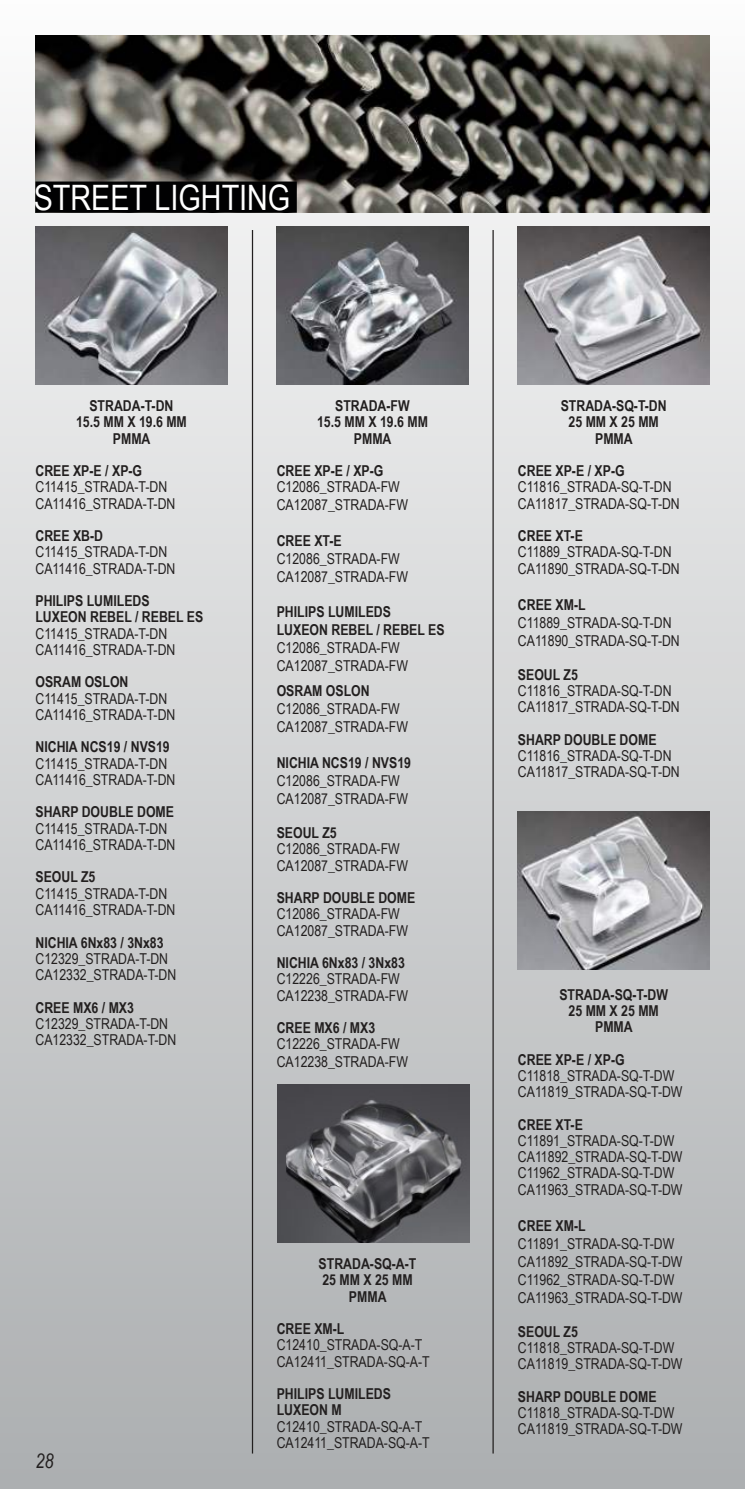
<style>
.page{position:relative;width:745px;height:1489px;background:#fff}
.page>*{position:absolute;margin:0;border:0;box-sizing:border-box;transform-origin:0 0}
.t1{font:35px "Arial Narrow";color:#fff}
.t2{font:italic 20px "Arial Narrow";color:#221f1f}
.t3{font:15px/16.2px "Arial Narrow";color:#221f1f}
.t4{font:700 15px/16.2px "Arial Narrow";color:#221f1f;text-align:center}
</style>
<div class="page">
<img style="left:0;top:35px;width:744px;height:1453px">
<img style="left:35px;top:35px;width:674px;height:178px">
<div style="left:35px;top:181px;width:261px;height:32px;background:#010102;border:3px solid #010102"></div>
<img style="left:276px;top:227px;width:192px;height:157px">
<img style="left:35px;top:227px;width:192px;height:157px">
<hr style="left:492px;top:230px;width:1px;height:1223px;background:#221f1f">
<hr style="left:252px;top:230px;width:1px;height:1223px;background:#221f1f">
<img style="left:517px;top:227px;width:192px;height:157px">
<img style="left:517px;top:811px;width:192px;height:158px">
<img style="left:277px;top:1084px;width:192px;height:158px">
<h1 class="t1" style="left:34px;top:184px;width:258px">STREET LIGHTING</h1>
<p class="t4" style="left:76px;top:399px;width:112px">STRADA-T-DN<br>15.5 MM X 19.6 MM<br>PMMA</p>
<p class="t4" style="left:35px;top:464px;width:108px">CREE XP-E / XP-G</p>
<p class="t3" style="left:35px;top:480px;width:141px">C11415_STRADA-T-DN<br>CA11416_STRADA-T-DN</p>
<p class="t4" style="left:35px;top:529px;width:69px">CREE XB-D</p>
<p class="t3" style="left:35px;top:545px;width:141px">C11415_STRADA-T-DN<br>CA11416_STRADA-T-DN</p>
<p class="t4" style="left:35px;top:594px;width:169px;text-align:left">PHILIPS LUMILEDS<br>LUXEON REBEL / REBEL ES</p>
<p class="t3" style="left:35px;top:626px;width:141px">C11415_STRADA-T-DN<br>CA11416_STRADA-T-DN</p>
<p class="t4" style="left:35px;top:675px;width:94px">OSRAM OSLON</p>
<p class="t3" style="left:35px;top:691px;width:141px">C11415_STRADA-T-DN<br>CA11416_STRADA-T-DN</p>
<p class="t4" style="left:35px;top:740px;width:136px">NICHIA NCS19 / NVS19</p>
<p class="t3" style="left:35px;top:756px;width:141px">C11415_STRADA-T-DN<br>CA11416_STRADA-T-DN</p>
<p class="t4" style="left:35px;top:805px;width:140px">SHARP DOUBLE DOME</p>
<p class="t3" style="left:35px;top:821px;width:141px">C11415_STRADA-T-DN<br>CA11416_STRADA-T-DN</p>
<p class="t4" style="left:35px;top:870px;width:61px">SEOUL Z5</p>
<p class="t3" style="left:35px;top:886px;width:141px">C11415_STRADA-T-DN<br>CA11416_STRADA-T-DN</p>
<p class="t4" style="left:35px;top:935px;width:130px">NICHIA 6Nx83 / 3Nx83</p>
<p class="t3" style="left:35px;top:951px;width:142px">C12329_STRADA-T-DN<br>CA12332_STRADA-T-DN</p>
<p class="t4" style="left:35px;top:1000px;width:100px">CREE MX6 / MX3</p>
<p class="t3" style="left:35px;top:1016px;width:142px">C12329_STRADA-T-DN<br>CA12332_STRADA-T-DN</p>
<h2 class="t2" style="left:35px;top:1449px;width:20px">28</h2>
<p class="t4" style="left:317px;top:399px;width:112px">STRADA-FW<br>15.5 MM X 19.6 MM<br>PMMA</p>
<p class="t4" style="left:276px;top:464px;width:108px">CREE XP-E / XP-G</p>
<p class="t3" style="left:276px;top:479px;width:133px;line-height:18px">C12086_STRADA-FW<br>CA12087_STRADA-FW</p>
<p class="t4" style="left:276px;top:534px;width:66px">CREE XT-E</p>
<p class="t3" style="left:276px;top:551px;width:133px;line-height:18px">C12086_STRADA-FW<br>CA12087_STRADA-FW</p>
<p class="t4" style="left:276px;top:603px;width:169px;line-height:18px;text-align:left">PHILIPS LUMILEDS<br>LUXEON REBEL / REBEL ES</p>
<p class="t3" style="left:276px;top:639px;width:133px;line-height:18px">C12086_STRADA-FW<br>CA12087_STRADA-FW</p>
<p class="t4" style="left:276px;top:683px;width:94px">OSRAM OSLON</p>
<p class="t3" style="left:276px;top:701px;width:133px;line-height:18px">C12086_STRADA-FW<br>CA12087_STRADA-FW</p>
<p class="t4" style="left:276px;top:755px;width:136px">NICHIA NCS19 / NVS19</p>
<p class="t3" style="left:276px;top:773px;width:133px;line-height:18px">C12086_STRADA-FW<br>CA12087_STRADA-FW</p>
<p class="t4" style="left:276px;top:826px;width:61px">SEOUL Z5</p>
<p class="t3" style="left:276px;top:842px;width:133px">C12086_STRADA-FW<br>CA12087_STRADA-FW</p>
<p class="t4" style="left:276px;top:891px;width:140px">SHARP DOUBLE DOME</p>
<p class="t3" style="left:276px;top:907px;width:133px">C12086_STRADA-FW<br>CA12087_STRADA-FW</p>
<p class="t4" style="left:276px;top:956px;width:130px">NICHIA 6Nx83 / 3Nx83</p>
<p class="t3" style="left:276px;top:972px;width:133px">C12226_STRADA-FW<br>CA12238_STRADA-FW</p>
<p class="t4" style="left:276px;top:1021px;width:100px">CREE MX6 / MX3</p>
<p class="t3" style="left:276px;top:1036px;width:133px;line-height:18px">C12226_STRADA-FW<br>CA12238_STRADA-FW</p>
<p class="t4" style="left:318px;top:1256px;width:99px">STRADA-SQ-A-T<br>25 MM X 25 MM<br>PMMA</p>
<p class="t4" style="left:276px;top:1321px;width:69px">CREE XM-L</p>
<p class="t3" style="left:276px;top:1338px;width:154px">C12410_STRADA-SQ-A-T<br>CA12411_STRADA-SQ-A-T</p>
<p class="t4" style="left:276px;top:1386px;width:116px;text-align:left">PHILIPS LUMILEDS<br>LUXEON M</p>
<p class="t3" style="left:276px;top:1419px;width:154px">C12410_STRADA-SQ-A-T<br>CA12411_STRADA-SQ-A-T</p>
<p class="t4" style="left:560px;top:399px;width:107px">STRADA-SQ-T-DN<br>25 MM X 25 MM<br>PMMA</p>
<p class="t4" style="left:517px;top:464px;width:108px">CREE XP-E / XP-G</p>
<p class="t3" style="left:517px;top:480px;width:163px">C11816_STRADA-SQ-T-DN<br>CA11817_STRADA-SQ-T-DN</p>
<p class="t4" style="left:517px;top:529px;width:66px">CREE XT-E</p>
<p class="t3" style="left:517px;top:545px;width:163px">C11889_STRADA-SQ-T-DN<br>CA11890_STRADA-SQ-T-DN</p>
<p class="t4" style="left:517px;top:597px;width:69px">CREE XM-L</p>
<p class="t3" style="left:517px;top:614px;width:163px;line-height:18px">C11889_STRADA-SQ-T-DN<br>CA11890_STRADA-SQ-T-DN</p>
<p class="t4" style="left:517px;top:668px;width:61px">SEOUL Z5</p>
<p class="t3" style="left:517px;top:684px;width:163px">C11816_STRADA-SQ-T-DN<br>CA11817_STRADA-SQ-T-DN</p>
<p class="t4" style="left:517px;top:733px;width:140px">SHARP DOUBLE DOME</p>
<p class="t3" style="left:517px;top:749px;width:163px">C11816_STRADA-SQ-T-DN<br>CA11817_STRADA-SQ-T-DN</p>
<p class="t4" style="left:559px;top:987px;width:110px">STRADA-SQ-T-DW<br>25 MM X 25 MM<br>PMMA</p>
<p class="t4" style="left:517px;top:1052px;width:108px">CREE XP-E / XP-G</p>
<p class="t3" style="left:517px;top:1068px;width:166px">C11818_STRADA-SQ-T-DW<br>CA11819_STRADA-SQ-T-DW</p>
<p class="t4" style="left:517px;top:1117px;width:66px">CREE XT-E</p>
<p class="t3" style="left:517px;top:1133px;width:166px">C11891_STRADA-SQ-T-DW<br>CA11892_STRADA-SQ-T-DW<br>C11962_STRADA-SQ-T-DW<br>CA11963_STRADA-SQ-T-DW</p>
<p class="t4" style="left:517px;top:1218px;width:69px">CREE XM-L</p>
<p class="t3" style="left:517px;top:1235px;width:166px;line-height:18px">C11891_STRADA-SQ-T-DW<br>CA11892_STRADA-SQ-T-DW<br>C11962_STRADA-SQ-T-DW<br>CA11963_STRADA-SQ-T-DW</p>
<p class="t4" style="left:517px;top:1324px;width:61px">SEOUL Z5</p>
<p class="t3" style="left:517px;top:1340px;width:166px">C11818_STRADA-SQ-T-DW<br>CA11819_STRADA-SQ-T-DW</p>
<p class="t4" style="left:517px;top:1389px;width:140px">SHARP DOUBLE DOME</p>
<p class="t3" style="left:517px;top:1405px;width:166px">C11818_STRADA-SQ-T-DW<br>CA11819_STRADA-SQ-T-DW</p>
</div>
